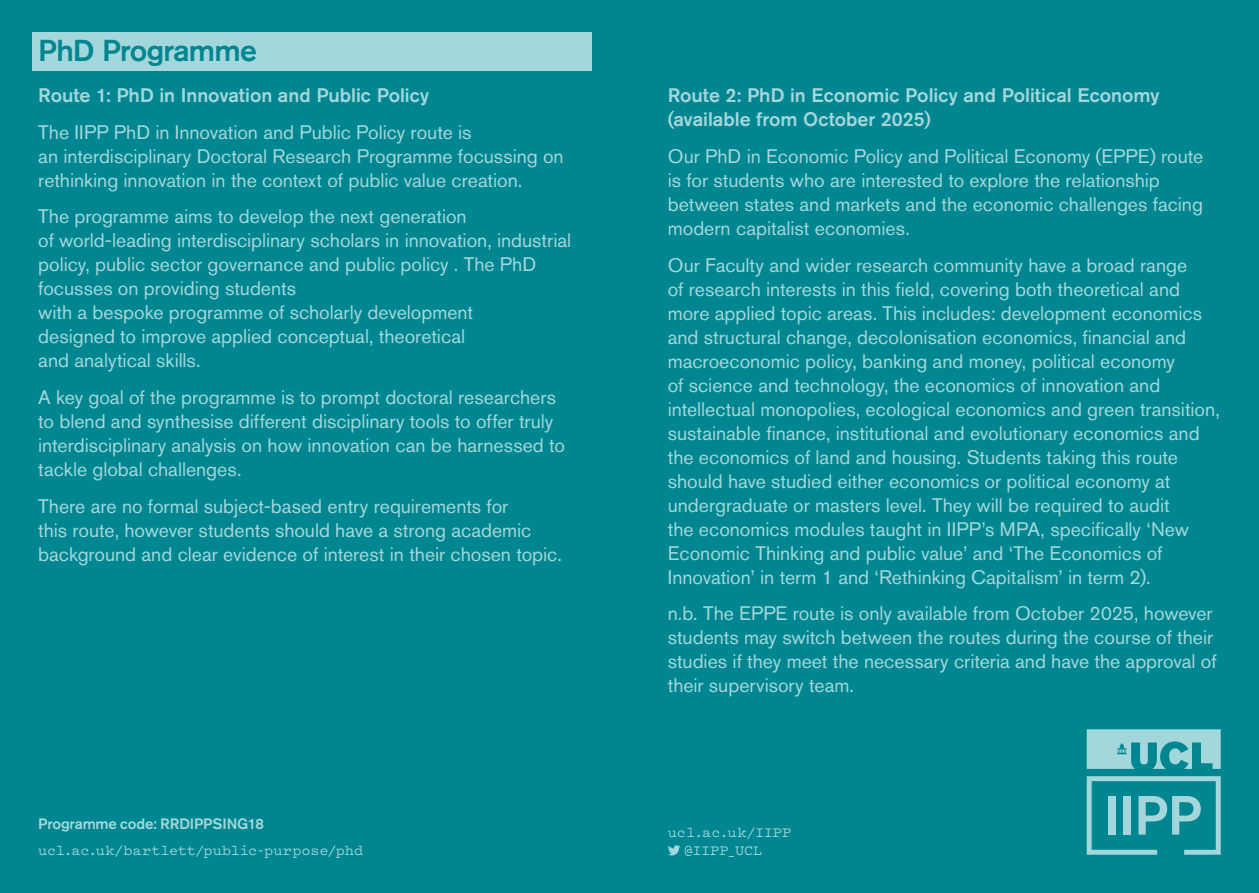
<style>
.page{position:relative;width:1259px;height:893px;background:#fff}
.page>*{position:absolute;margin:0;border:0;box-sizing:border-box;transform-origin:0 0}
.IIPP__Heading_shading__to_column{font:500 30px "Akzidenz Grotesk Pro";letter-spacing:-.025em;color:#008690}
.IIPP__Body__no_span{font:19.5px/24px "Akzidenz Grotesk Pro";color:#a4d7db}
.IIPP__Body__no_span-2{font:500 19.5px/24px "Akzidenz Grotesk Pro";color:#a4d7db}
.IIPP__Pitch_caption{font:500 15px "Pitch";letter-spacing:-.01em;color:#a4d7db}
.IIPP__Pitch_caption-2{font:500 15px "Akzidenz Grotesk Pro";letter-spacing:-.01em;color:#a4d7db}
</style>
<div class="page">
<div style="left:0;top:0;width:642px;height:893px;background:#008690"></div>
<div style="left:617px;top:0;width:642px;height:893px;background:#008690"></div>
<div style="left:32px;top:32px;width:559px;height:38px;background:#a4d7db"></div>
<svg style="left:1086px;top:729px;width:134px;height:40px"></svg>
<svg style="left:1086px;top:776px;width:134px;height:79px"></svg>
<svg style="left:668px;top:845px;width:12px;height:10px"></svg>
<p class="IIPP__Heading_shading__to_column" style="left:38px;top:31px;width:220px">PhD Programme</p>
<p class="IIPP__Body__no_span-2" style="left:38px;top:83px;width:392px">Route 1: PhD in Innovation and Public Policy</p>
<p class="IIPP__Body__no_span" style="left:38px;top:120px;width:527px">The IIPP PhD in Innovation and Public Policy route is<br>an interdisciplinary Doctoral Research Programme focussing on rethinking innovation in the context of public value creation.</p>
<p class="IIPP__Body__no_span" style="left:38px;top:204px;width:534px">The programme aims to develop the next generation<br>of world-leading interdisciplinary scholars in innovation, industrial policy, public sector governance and public policy . The PhD focusses on providing students<br>with a bespoke programme of scholarly development<br>designed to improve applied conceptual, theoretical<br>and analytical skills.</p>
<p class="IIPP__Body__no_span" style="left:38px;top:385px;width:528px">A key goal of the programme is to prompt doctoral researchers to blend and synthesise different disciplinary tools to offer truly interdisciplinary analysis on how innovation can be harnessed to tackle global challenges.</p>
<p class="IIPP__Body__no_span" style="left:38px;top:494px;width:525px">There are no formal subject-based entry requirements for<br>this route, however students should have a strong academic background and clear evidence of interest in their chosen topic.</p>
<p class="IIPP__Pitch_caption-2" style="left:38px;top:814px;width:227px">Programme code: RRDIPPSING18</p>
<p class="IIPP__Pitch_caption" style="left:38px;top:840px;width:327px">ucl.ac.uk/bartlett/public-purpose/phd</p>
<p class="IIPP__Body__no_span-2" style="left:668px;top:83px;width:493px">Route 2: PhD in Economic Policy and Political Economy (available from October 2025)</p>
<p class="IIPP__Body__no_span" style="left:668px;top:144px;width:537px">Our PhD in Economic Policy and Political Economy (EPPE) route is for students who are interested to explore the relationship between states and markets and the economic challenges facing modern capitalist economies.</p>
<p class="IIPP__Body__no_span" style="left:668px;top:253px;width:553px">Our Faculty and wider research community have a broad range<br>of research interests in this field, covering both theoretical and more applied topic areas. This includes: development economics and structural change, decolonisation economics, financial and macroeconomic policy, banking and money, political economy<br>of science and technology, the economics of innovation and intellectual monopolies, ecological economics and green transition, sustainable finance, institutional and evolutionary economics and the economics of land and housing. Students taking this route should have studied either economics or political economy at undergraduate or masters level. They will be required to audit<br>the economics modules taught in IIPP’s MPA, specifically ‘New Economic Thinking and public value’ and ‘The Economics of Innovation’ in term 1 and ‘Rethinking Capitalism’ in term 2).</p>
<p class="IIPP__Body__no_span" style="left:668px;top:601px;width:550px">n.b. The EPPE route is only available from October 2025, however students may switch between the routes during the course of their studies if they meet the necessary criteria and have the approval of their supervisory team.</p>
<p class="IIPP__Pitch_caption" style="left:668px;top:822px;width:125px">ucl.ac.uk/IIPP</p>
<p class="IIPP__Pitch_caption" style="left:684px;top:840px;width:80px">@IIPP_UCL</p>
</div>
